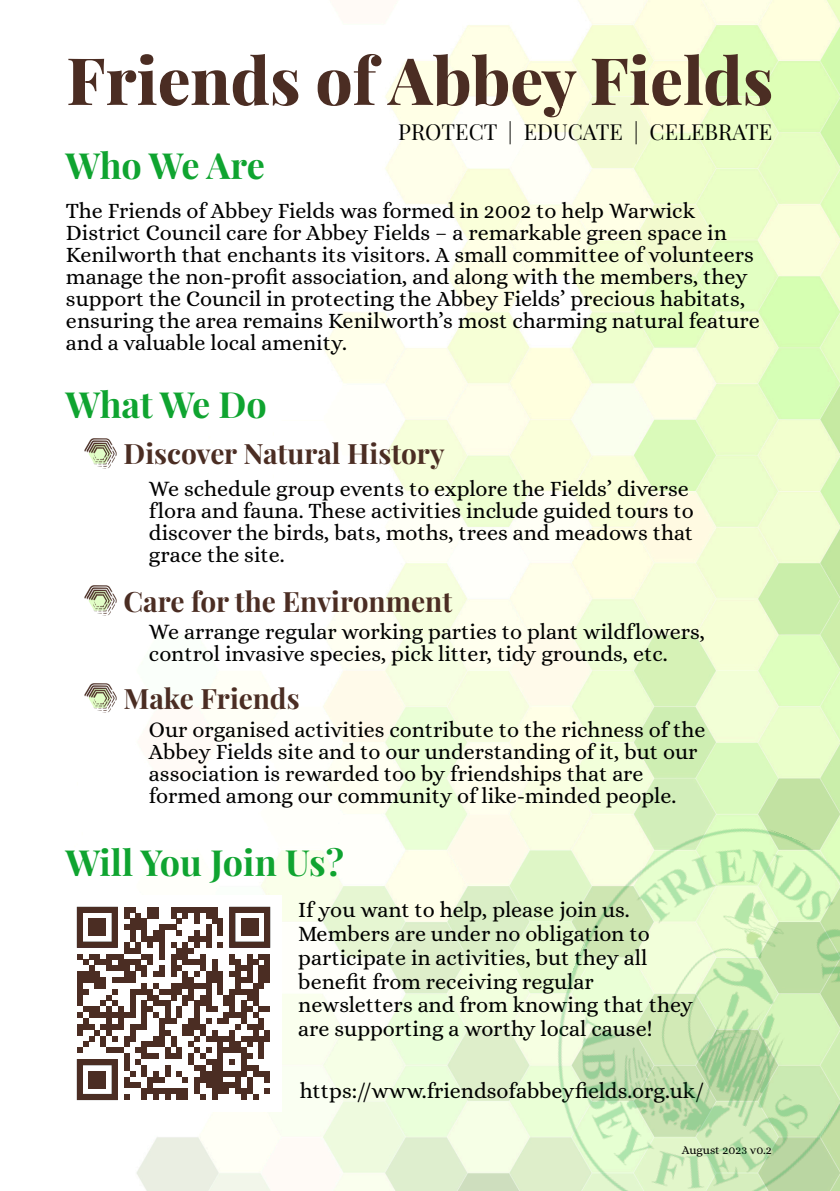
<style>
.page{position:relative;width:840px;height:1191px;background:#fff}
.page>*{position:absolute;margin:0;border:0;box-sizing:border-box;transform-origin:0 0}
.t1{font:800 65.4px "Playfair Display";color:#4b2d23}
.t2{font:700 36px "Playfair Display";color:#0fa430}
.t3{font:700 28px "Playfair Display";color:#4b2d23}
.t4{font:22px/22px "Alice";color:#000}
.t5{font:22px "Playfair Display";color:#000}
.t6{font:12px "Alice";color:#000}
</style>
<div class="page">
<img style="left:91px;top:0;width:749px;height:1191px">
<img style="left:84px;top:439px;width:32px;height:29px">
<img style="left:84px;top:586px;width:32px;height:29px">
<img style="left:84px;top:683px;width:32px;height:29px">
<div style="left:65px;top:895px;width:217px;height:217px;background:#fff"></div>
<img style="left:76px;top:906px;width:195px;height:195px">
<img style="left:504px;top:782px;width:336px;height:409px">
<h1 class="t1" style="left:66px;top:34px;width:708px">Friends of Abbey Fields</h1>
<h2 class="t2" style="left:66px;top:140px;width:201px">Who We Are</h2>
<p class="t5" style="left:398px;top:116px;width:375px">PROTECT | EDUCATE | CELEBRATE</p>
<p class="t4" style="left:66px;top:200px;width:695px">The Friends of Abbey Fields was formed in 2002 to help Warwick District Council care for Abbey Fields – a remarkable green space in Kenilworth that enchants its visitors. A small committee of volunteers manage the non-profit association, and along with the members, they support the Council in protecting the Abbey Fields’ precious habitats, ensuring the area remains Kenilworth’s most charming natural feature and a valuable local amenity.</p>
<h2 class="t2" style="left:66px;top:379px;width:203px">What We Do</h2>
<p class="t3" style="left:124px;top:433px;width:322px">Discover Natural History</p>
<p class="t4" style="left:149px;top:478px;width:546px">We schedule group events to explore the Fields’ diverse flora and fauna. These activities include guided tours to discover the birds, bats, moths, trees and meadows that grace the site.</p>
<p class="t3" style="left:123px;top:581px;width:330px">Care for the Environment</p>
<p class="t4" style="left:149px;top:621px;width:557px">We arrange regular working parties to plant wildflowers, control invasive species, pick litter, tidy grounds, etc.</p>
<p class="t3" style="left:124px;top:679px;width:177px">Make Friends</p>
<p class="t4" style="left:149px;top:718px;width:558px">Our organised activities contribute to the richness of the Abbey Fields site and to our understanding of it, but our association is rewarded too by friendships that are formed among our community of like-minded people.</p>
<h2 class="t2" style="left:66px;top:837px;width:280px">Will You Join Us?</h2>
<p class="t4" style="left:298px;top:898px;width:396px;line-height:23.8px">If you want to help, please join us.<br>Members are under no obligation to participate in activities, but they all benefit from receiving regular newsletters and from knowing that they are supporting a worthy local cause!</p>
<p class="t4" style="left:300px;top:1079px;width:406px">https://www.friendsofabbeyfields.org.uk/</p>
<p class="t6" style="left:681px;top:1143px;width:91px">August 2023 v0.2</p>
</div>
